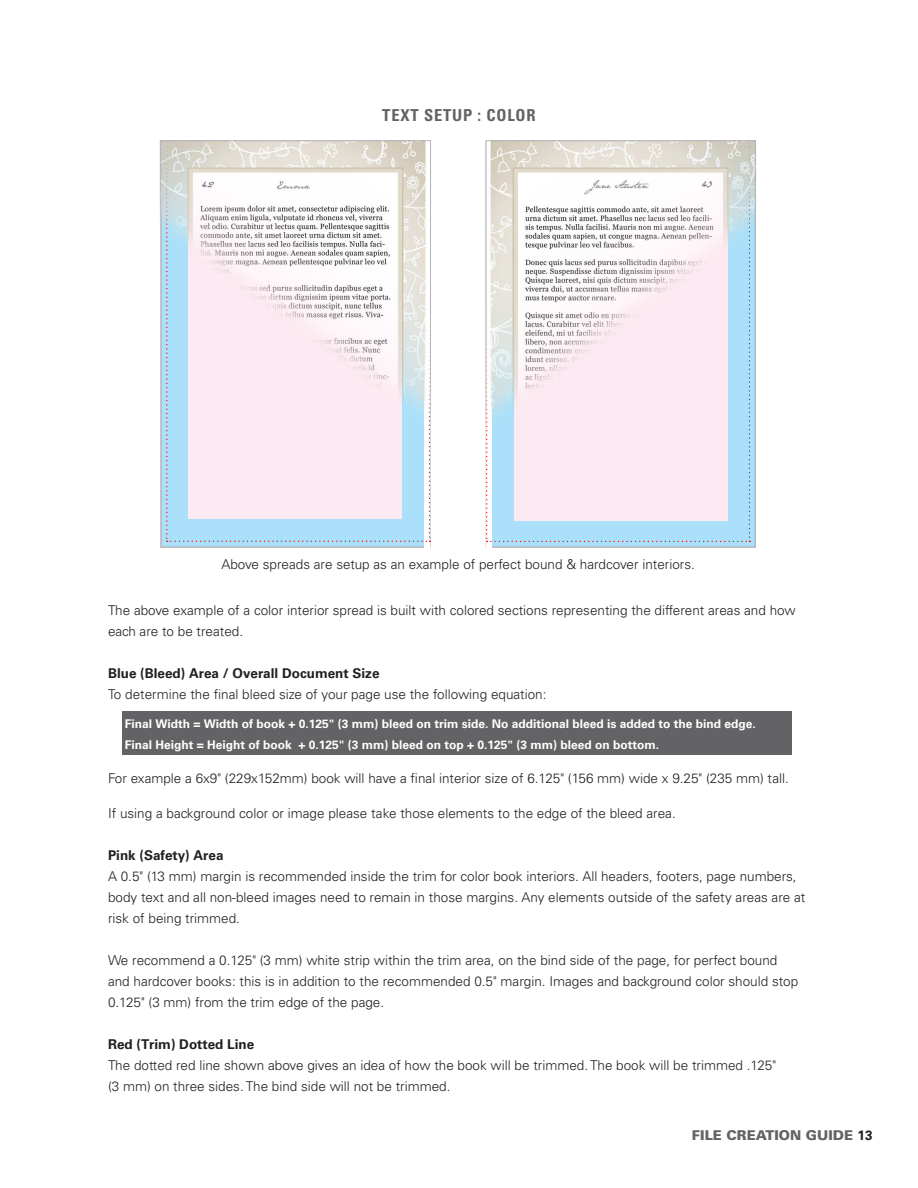
<style>
.page{position:relative;width:918px;height:1188px;background:#fff}
.page>*{position:absolute;margin:0;border:0;box-sizing:border-box;transform-origin:0 0}
.SpecificPart{font:700 condensed 16.5px "Univers";letter-spacing:.05em;color:#636366}
.Body_Text{font:300 13.5px/21px "Univers";color:#231f20}
.Body_Text-2{font:700 13.5px "Univers";color:#231f20}
.t1{font:900 13.5px "Univers";color:#636366}
.Body_Text-3{font:700 12px "Univers";color:#fff}
.s1{font-weight:700;color:#231f20}
</style>
<div class="page">
<div style="left:122px;top:711px;width:670px;height:44px;background:#636366"></div>
<img style="left:488px;top:142px;width:266px;height:404px">
<div style="left:486px;top:140px;width:270px;height:408px;border:1px solid #b2b3b7"></div>
<img style="left:162px;top:142px;width:267px;height:404px">
<div style="left:160px;top:140px;width:271px;height:408px;border:1px solid #b2b3b7"></div>
<p class="SpecificPart" style="left:382px;top:105px;width:155px">TEXT SETUP : COLOR</p>
<p class="Body_Text" style="left:221px;top:554px;width:475px">Above spreads are setup as an example of perfect bound &amp; hardcover interiors.</p>
<p class="Body_Text" style="left:108px;top:600px;width:689px">The above example of a color interior spread is built with colored sections representing the different areas and how each are to be treated.</p>
<p class="Body_Text-2" style="left:108px;top:665px;width:273px">Blue (Bleed) Area / Overall Document Size</p>
<p class="Body_Text" style="left:108px;top:684px;width:440px">To determine the final bleed size of your page use the following equation:</p>
<p class="Body_Text-3" style="left:125px;top:716px;width:633px">Final Width = Width of book + 0.125" (3 mm) bleed on trim side. No additional bleed is added to the bind edge.</p>
<p class="Body_Text-3" style="left:125px;top:737px;width:536px">Final Height = Height of book + 0.125" (3 mm) bleed on top + 0.125" (3 mm) bleed on bottom.</p>
<p class="Body_Text" style="left:108px;top:768px;width:682px">For example a 6x9" (229x152mm) book will have a final interior size of 6.125" (156 mm) wide x 9.25" (235 mm) tall.</p>
<p class="Body_Text" style="left:108px;top:802px;width:569px">If using a background color or image please take those elements to the edge of the bleed area.</p>
<p class="Body_Text-2" style="left:108px;top:847px;width:117px">Pink (Safety) Area</p>
<p class="Body_Text" style="left:108px;top:865px;width:699px">A 0.5" (13 mm) margin is recommended inside the trim for color book interiors. All headers, footers, page numbers, body text and all non-bleed images need to remain in those margins. Any elements outside of the safety areas are at risk of being trimmed.</p>
<p class="Body_Text" style="left:108px;top:949px;width:692px">We recommend a 0.125" (3 mm) white strip within the trim area, on the bind side of the page, for perfect bound and hardcover books: this is in addition to the recommended 0.5" margin. Images and background color should stop<br>0.125" (3 mm) from the trim edge of the page.</p>
<p class="Body_Text-2" style="left:108px;top:1036px;width:148px">Red (Trim) Dotted Line</p>
<p class="Body_Text" style="left:108px;top:1054px;width:670px">The dotted red line shown above gives an idea of how the book will be trimmed. The book will be trimmed .125"</p>
<p class="Body_Text" style="left:108px;top:1075px;width:344px">(3 mm) on three sides. The bind side will not be trimmed.</p>
<p class="t1" style="left:692px;top:1127px;width:182px">FILE CREATION GUIDE <span class="s1">13</span></p>
</div>
